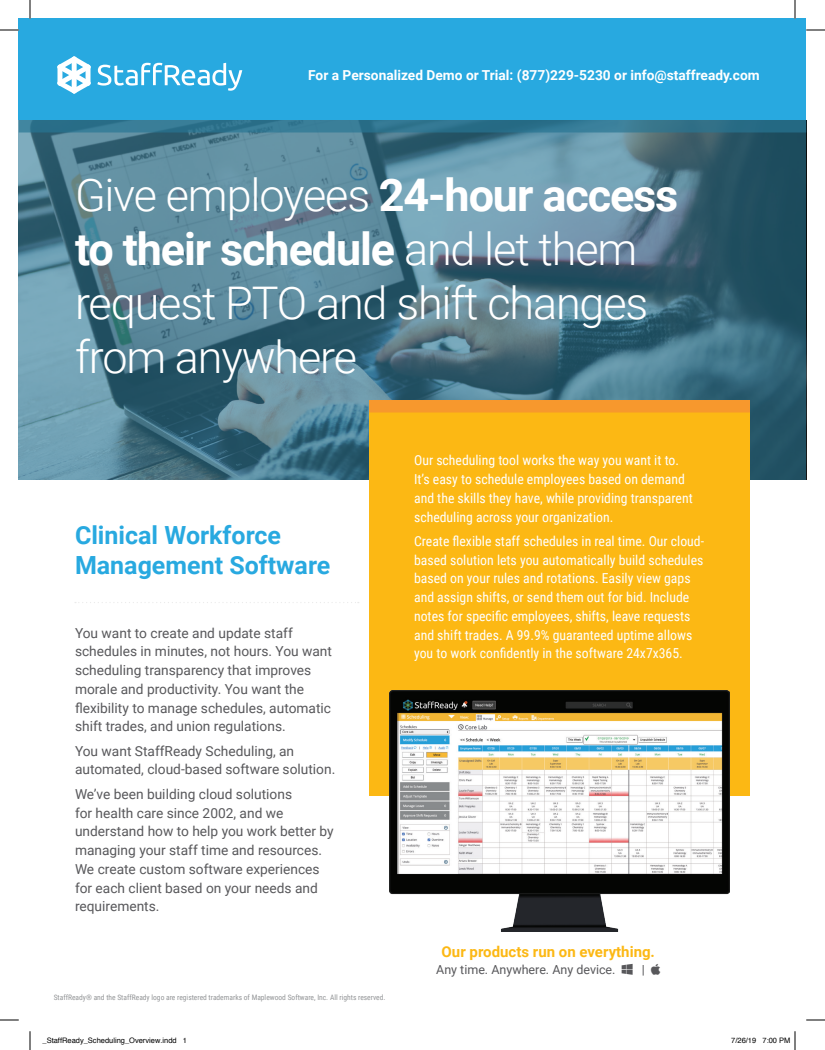
<style>
.page{position:relative;width:825px;height:1050px;background:#fff}
.page>*{position:absolute;margin:0;border:0;box-sizing:border-box;transform-origin:0 0}
.t1{font:300 45px/54px "Roboto";letter-spacing:-.025em;color:#fff}
.t2{font:700 25px/30px "Roboto";color:#28a9e0}
.t3{font:700 15px "Roboto";color:#fcb814}
.t4{font:13.75px/18.8px "Roboto";color:#58585b}
.t5{font:13.75px/18.8px "Roboto Condensed";color:#fff}
.t6{font:700 13.75px "Roboto";color:#fff}
.t7{font:12.5px "Roboto";color:#58585b}
.t8{font:7.5px "Roboto Condensed";color:#939597}
.t9{font:7.5px "Helvetica";color:#000}
.s1{font-weight:700}
</style>
<div class="page">
<svg style="left:19px;top:132px;width:787px;height:348px;background:#4e7b8d"></svg>
<div style="left:19px;top:19px;width:787px;height:101px;background:#28a9e0"></div>
<svg style="left:97px;top:63px;width:145px;height:28px"></svg>
<svg style="left:58px;top:57px;width:33px;height:36px"></svg>
<div style="left:369px;top:400px;width:381px;height:396px;background:#fcb814"></div>
<div style="left:369px;top:400px;width:381px;height:12px;background:#f7982d"></div>
<img style="left:390px;top:690px;width:339px;height:242px">
<svg style="left:19px;top:120px;width:787px;height:12px;background:#30748e"></svg>
<svg style="left:75px;top:602px;width:284px;height:1px"></svg>
<svg style="left:0;top:29px;width:19px;height:2px"></svg>
<svg style="left:806px;top:29px;width:19px;height:2px"></svg>
<svg style="left:0;top:1019px;width:19px;height:2px"></svg>
<svg style="left:806px;top:1019px;width:19px;height:2px"></svg>
<svg style="left:29px;top:0;width:2px;height:19px"></svg>
<svg style="left:29px;top:1031px;width:2px;height:19px"></svg>
<svg style="left:794px;top:0;width:2px;height:19px"></svg>
<svg style="left:794px;top:1031px;width:2px;height:19px"></svg>
<p class="t6" style="left:308px;top:66px;width:453px">For a Personalized Demo or Trial: (877)229-5230 or info@staffready.com</p>
<p class="t1" style="left:75px;top:166px;width:605px">Give employees <span class="s1">24-hour access to their schedule</span> and let them request PTO and shift changes from anywhere</p>
<p class="t2" style="left:75px;top:519px;width:257px">Clinical Workforce<br>Management Software</p>
<p class="t4" style="left:75px;top:623px;width:259px">You want to create and update staff schedules in minutes, not hours. You want scheduling transparency that improves morale and productivity. You want the flexibility to manage schedules, automatic shift trades, and union regulations.</p>
<p class="t4" style="left:75px;top:741px;width:262px">You want StaffReady Scheduling, an automated, cloud-based software solution.</p>
<p class="t4" style="left:75px;top:784px;width:260px">We’ve been building cloud solutions<br>for health care since 2002, and we understand how to help you work better by managing your staff time and resources.<br>We create custom software experiences for each client based on your needs and requirements.</p>
<p class="t5" style="left:414px;top:451px;width:280px">Our scheduling tool works the way you want it to.<br>It’s easy to schedule employees based on demand and the skills they have, while providing transparent scheduling across your organization.</p>
<p class="t5" style="left:414px;top:531px;width:292px">Create flexible staff schedules in real time. Our cloud&shy;based solution lets you automatically build schedules based on your rules and rotations. Easily view gaps and assign shifts, or send them out for bid. Include notes for specific employees, shifts, leave requests and shift trades. A 99.9% guaranteed uptime allows you to work confidently in the software 24x7x365.</p>
<p class="t3" style="left:442px;top:941px;width:215px">Our products run on everything.</p>
<p class="t7" style="left:436px;top:961px;width:181px">Any time. Anywhere. Any device.</p>
<p class="t7" style="left:642px;top:961px;width:5px">|</p>
<p class="t8" style="left:54px;top:992px;width:333px">StaffReady® and the StaffReady logo are registered trademarks of Maplewood Software, Inc. All rights reserved.</p>
<p class="t9" style="left:42px;top:1034px;width:146px">_StaffReady_Scheduling_Overview.indd 1</p>
<p class="t9" style="left:731px;top:1034px;width:61px">7/26/19 7:00 PM</p>
</div>
